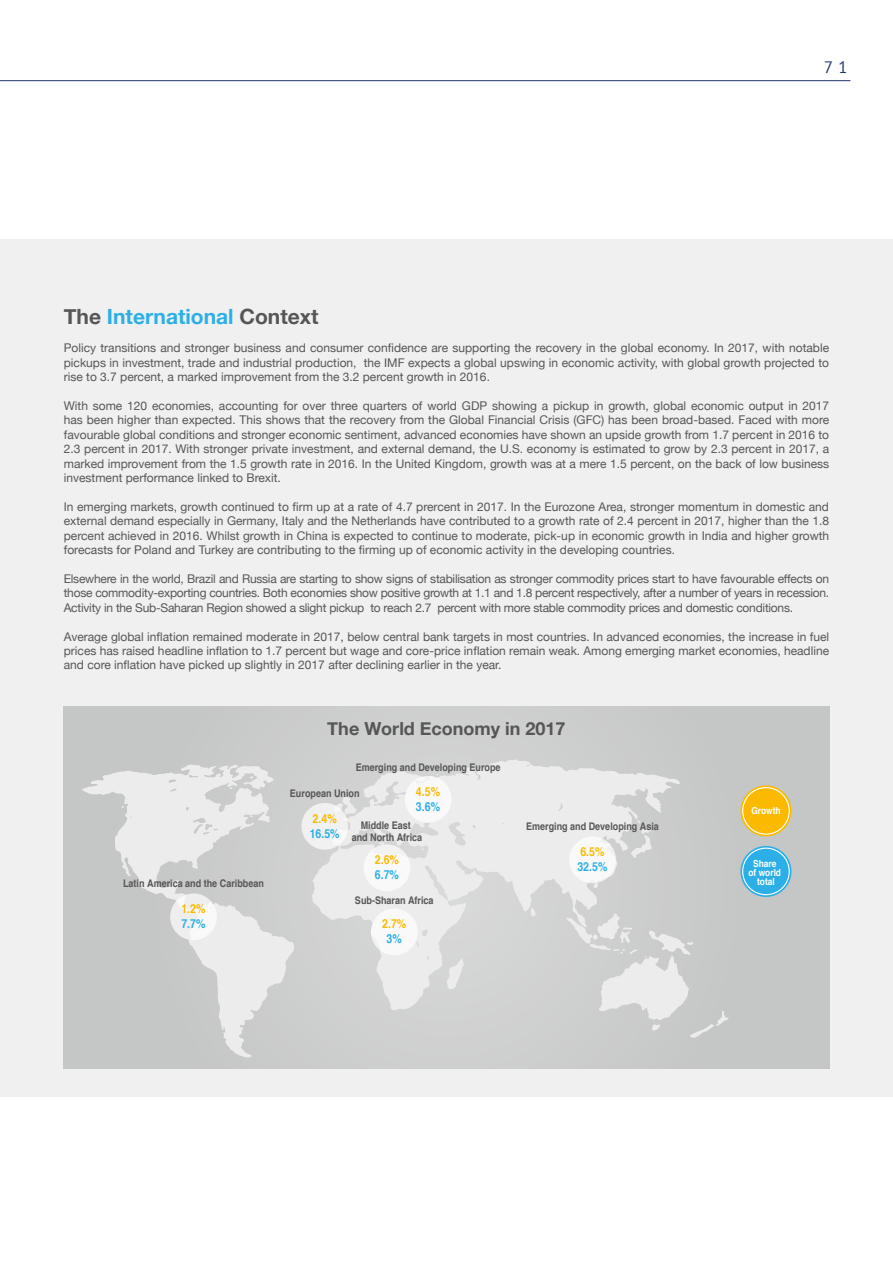
<style>
.page{position:relative;width:893px;height:1263px;background:#fff}
.page>*{position:absolute;margin:0;border:0;box-sizing:border-box;transform-origin:0 0}
.t1{font:700 21px "Helvetica Neue";color:#2bafe6}
.t2{font:700 18px "Helvetica Neue";color:#565656}
.t3{font:16.5px "PT Sans";color:#213469}
.t4{font:700 12.3px "Helvetica";color:#fbba00;scale:.86 1}
.t5{font:700 12.3px "Helvetica";color:#2bafe6;scale:.86 1}
.t6{font:12px/14.4px "Helvetica Neue";color:#565656;text-align:justify}
.t7{font:700 10.5px/12.6px "Helvetica";color:#565656;text-align:center;scale:.86 1}
.t8{font:700 9.75px/9px "Helvetica";color:#fff;text-align:center;scale:.86 1}
.s1{color:#565656}
</style>
<div class="page">
<hr style="left:0;top:80px;width:850px;height:1px;background:#213469">
<div style="left:0;top:239px;width:893px;height:858px;background:#f0f0f0"></div>
<div style="left:64px;top:706px;width:765px;height:363px;background:#c7c8c8"></div>
<svg style="left:312px;top:759px;width:368px;height:251px"></svg>
<svg style="left:631px;top:820px;width:21px;height:38px"></svg>
<svg style="left:566px;top:912px;width:162px;height:126px"></svg>
<svg style="left:530px;top:908px;width:6px;height:8px"></svg>
<svg style="left:447px;top:958px;width:17px;height:31px"></svg>
<svg style="left:369px;top:831px;width:15px;height:14px"></svg>
<svg style="left:333px;top:796px;width:24px;height:19px"></svg>
<svg style="left:82px;top:764px;width:213px;height:293px"></svg>
<svg style="left:249px;top:775px;width:5px;height:4px"></svg>
<svg style="left:122px;top:799px;width:6px;height:9px"></svg>
<div style="left:569px;top:836px;width:47px;height:47px;background:#fff;border-radius:50%"></div>
<div style="left:405px;top:776px;width:47px;height:47px;background:#fff;border-radius:50%"></div>
<div style="left:301px;top:803px;width:47px;height:47px;background:#f0f1f1;border-radius:50%"></div>
<div style="left:364px;top:844px;width:46px;height:47px;background:#fff;border-radius:50%"></div>
<div style="left:371px;top:908px;width:47px;height:47px;background:#fff;border-radius:50%"></div>
<div style="left:170px;top:893px;width:47px;height:47px;background:#eee;border-radius:50%"></div>
<div style="left:740px;top:785px;width:51px;height:51px;background:#fbba00;border-radius:50%"></div>
<div style="left:742px;top:787px;width:48px;height:48px;border:1px solid #fff;border-radius:50%"></div>
<div style="left:740px;top:846px;width:51px;height:51px;background:#2bafe6;border-radius:50%"></div>
<div style="left:742px;top:847px;width:48px;height:48px;border:1px solid #fff;border-radius:50%"></div>
<h3 class="t3" style="left:824px;top:57px;width:25px">7 1</h3>
<h1 class="t1" style="left:64px;top:300px;width:256px"><span class="s1">The</span> International <span class="s1">Context</span></h1>
<p class="t6" style="left:64px;top:342px;width:767px">Policy transitions and stronger business and consumer confidence are supporting the recovery in the global economy. In 2017, with notable pickups in investment, trade and industrial production, the IMF expects a global upswing in economic activity, with global growth projected to rise to 3.7 percent, a marked improvement from the 3.2 percent growth in 2016.</p>
<p class="t6" style="left:64px;top:399px;width:767px">With some 120 economies, accounting for over three quarters of world GDP showing a pickup in growth, global economic output in 2017 has been higher than expected. This shows that the recovery from the Global Financial Crisis (GFC) has been broad-based. Faced with more favourable global conditions and stronger economic sentiment, advanced economies have shown an upside growth from 1.7 percent in 2016 to 2.3 percent in 2017. With stronger private investment, and external demand, the U.S. economy is estimated to grow by 2.3 percent in 2017, a marked improvement from the 1.5 growth rate in 2016. In the United Kingdom, growth was at a mere 1.5 percent, on the back of low business investment performance linked to Brexit.</p>
<p class="t6" style="left:64px;top:500px;width:767px">In emerging markets, growth continued to firm up at a rate of 4.7 prercent in 2017. In the Eurozone Area, stronger momentum in domestic and external demand especially in Germany, Italy and the Netherlands have contributed to a growth rate of 2.4 percent in 2017, higher than the 1.8 percent achieved in 2016. Whilst growth in China is expected to continue to moderate, pick-up in economic growth in India and higher growth forecasts for Poland and Turkey are contributing to the firming up of economic activity in the developing countries.</p>
<p class="t6" style="left:64px;top:572px;width:767px">Elsewhere in the world, Brazil and Russia are starting to show signs of stabilisation as stronger commodity prices start to have favourable effects on those commodity-exporting countries. Both economies show positive growth at 1.1 and 1.8 percent respectively, after a number of years in recession.<br>Activity in the Sub-Saharan Region showed a slight pickup to reach 2.7 percent with more stable commodity prices and domestic conditions.</p>
<p class="t6" style="left:64px;top:630px;width:767px">Average global inflation remained moderate in 2017, below central bank targets in most countries. In advanced economies, the increase in fuel prices has raised headline inflation to 1.7 percent but wage and core-price inflation remain weak. Among emerging market economies, headline and core inflation have picked up slightly in 2017 after declining earlier in the year.</p>
<p class="t7" style="left:123px;top:877px;width:165px">Latin America and the Caribbean</p>
<p class="t4" style="left:181px;top:899px;width:30px">1.2%</p>
<p class="t5" style="left:181px;top:914px;width:30px">7.7%</p>
<h2 class="t2" style="left:327px;top:715px;width:240px">The World Economy in 2017</h2>
<p class="t7" style="left:356px;top:761px;width:170px">Emerging and Developing Europe</p>
<p class="t4" style="left:416px;top:781px;width:30px">4.5%</p>
<p class="t5" style="left:416px;top:797px;width:30px">3.6%</p>
<p class="t7" style="left:290px;top:787px;width:82px">European Union</p>
<p class="t4" style="left:313px;top:808px;width:30px">2.4%</p>
<p class="t5" style="left:310px;top:824px;width:37px">16.5%</p>
<p class="t7" style="left:352px;top:819px;width:84px">Middle East<br>and North Africa</p>
<p class="t4" style="left:375px;top:850px;width:30px">2.6%</p>
<p class="t5" style="left:375px;top:865px;width:30px">6.7%</p>
<p class="t7" style="left:355px;top:894px;width:93px">Sub-Sharan Africa</p>
<p class="t4" style="left:382px;top:914px;width:30px">2.7%</p>
<p class="t5" style="left:387px;top:929px;width:19px">3%</p>
<p class="t7" style="left:526px;top:820px;width:156px">Emerging and Developing Asia</p>
<p class="t4" style="left:580px;top:842px;width:30px">6.5%</p>
<p class="t5" style="left:577px;top:857px;width:37px">32.5%</p>
<p class="t8" style="left:751px;top:806px;width:36px">Growth</p>
<p class="t8" style="left:748px;top:860px;width:39px">Share of world total</p>
</div>
